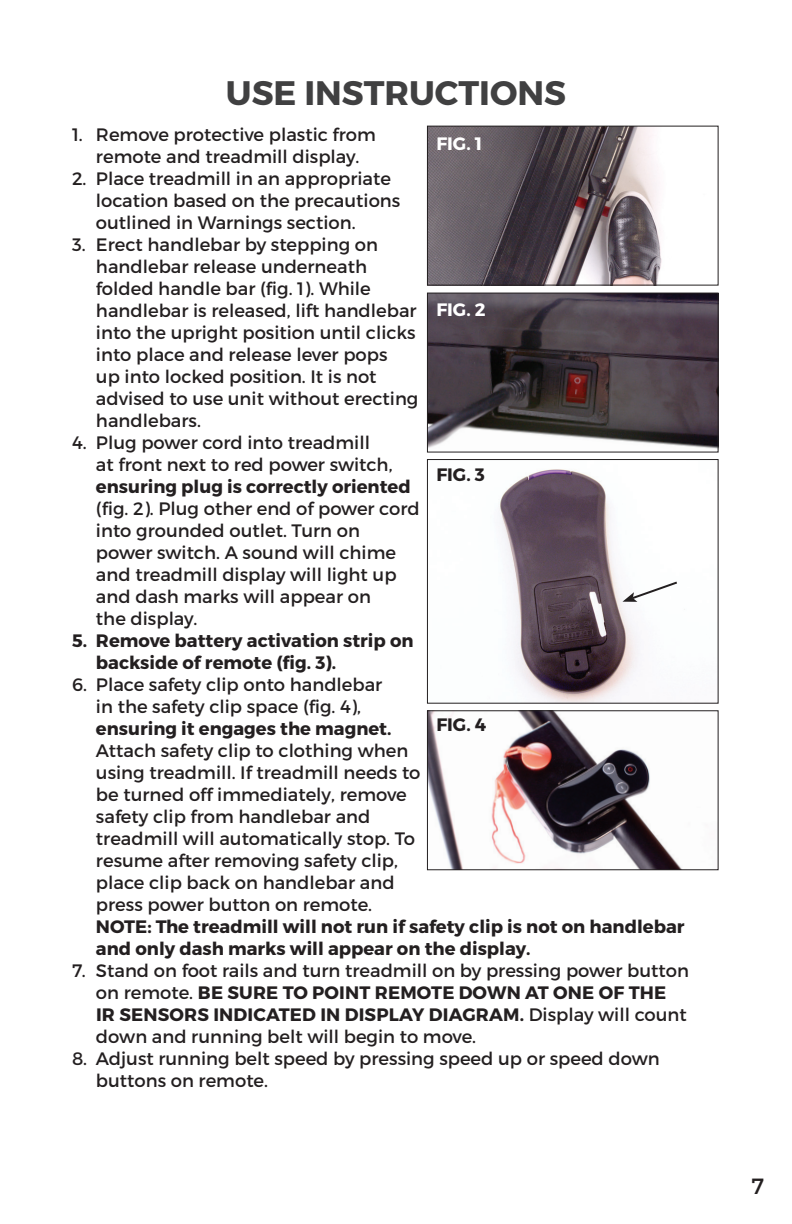
<style>
.page{position:relative;width:792px;height:1224px;background:#fff}
.page>*{position:absolute;margin:0;border:0;box-sizing:border-box;transform-origin:0 0}
.t1{font:700 34px "Montserrat";color:#404041}
.t2{font:22px "Montserrat";color:#231f20}
.t3{font:18px/22px "Montserrat";color:#231f20}
.t4{font:700 18px/22px "Montserrat";color:#231f20}
.t5{font:700 18px "Montserrat";color:#fff}
.s1{font-weight:700}
</style>
<div class="page">
<img style="left:429px;top:128px;width:233px;height:155px">
<div style="left:427px;top:126px;width:291px;height:159px;border:1px solid #231f20"></div>
<img style="left:429px;top:295px;width:287px;height:154px">
<div style="left:427px;top:293px;width:291px;height:159px;border:1px solid #231f20"></div>
<img style="left:500px;top:469px;width:185px;height:232px">
<div style="left:427px;top:459px;width:291px;height:244px;border:1px solid #231f20"></div>
<img style="left:429px;top:713px;width:252px;height:155px">
<div style="left:427px;top:711px;width:291px;height:159px;border:1px solid #231f20"></div>
<svg style="left:622px;top:580px;width:57px;height:22px"></svg>
<h1 class="t1" style="left:226px;top:72px;width:342px">USE INSTRUCTIONS</h1>
<p class="t5" style="left:436px;top:132px;width:47px">FIG. 1</p>
<p class="t3" style="left:72px;top:124px;width:305px;text-align:center">1. Remove protective plastic from remote and treadmill display.</p>
<p class="t3" style="left:96px;top:168px;width:306px;text-indent:-24px">2. Place treadmill in an appropriate location based on the precautions outlined in Warnings section.</p>
<p class="t3" style="left:96px;top:234px;width:324px;text-indent:-24px">3. Erect handlebar by stepping on handlebar release underneath folded handle bar (fig. 1). While handlebar is released, lift handlebar into the upright position until clicks into place and release lever pops<br>up into locked position. It is not advised to use unit without erecting handlebars.</p>
<p class="t3" style="left:96px;top:432px;width:298px;text-indent:-24px">4. Plug power cord into treadmill<br>at front next to red power switch,</p>
<p class="t4" style="left:96px;top:476px;width:316px">ensuring plug is correctly oriented</p>
<p class="t3" style="left:96px;top:498px;width:325px">(fig. 2). Plug other end of power cord into grounded outlet. Turn on power switch. A sound will chime and treadmill display will light up and dash marks will appear on<br>the display.</p>
<p class="t4" style="left:96px;top:630px;width:319px;text-indent:-24px">5. Remove battery activation strip on backside of remote (fig. 3).</p>
<p class="t3" style="left:72px;top:674px;width:312px;text-align:center">6. Place safety clip onto handlebar in the safety clip space (fig. 4),</p>
<p class="t4" style="left:96px;top:718px;width:297px">ensuring it engages the magnet.</p>
<p class="t3" style="left:96px;top:740px;width:326px">Attach safety clip to clothing when using treadmill. If treadmill needs to be turned off immediately, remove safety clip from handlebar and treadmill will automatically stop. To resume after removing safety clip, place clip back on handlebar and press power button on remote.</p>
<p class="t4" style="left:96px;top:916px;width:590px">NOTE: The treadmill will not run if safety clip is not on handlebar and only dash marks will appear on the display.</p>
<p class="t3" style="left:96px;top:960px;width:594px;text-indent:-24px">7. Stand on foot rails and turn treadmill on by pressing power button on remote. <span class="s1">BE SURE TO POINT REMOTE DOWN AT ONE OF THE IR SENSORS INDICATED IN DISPLAY DIAGRAM.</span> Display will count down and running belt will begin to move.</p>
<p class="t3" style="left:96px;top:1048px;width:565px;text-indent:-24px">8. Adjust running belt speed by pressing speed up or speed down buttons on remote.</p>
<p class="t5" style="left:436px;top:299px;width:51px">FIG. 2</p>
<p class="t4" style="left:436px;top:464px;width:50px">FIG. 3</p>
<p class="t4" style="left:436px;top:714px;width:51px">FIG. 4</p>
<p class="t2" style="left:751px;top:1172px;width:14px">7</p>
</div>
